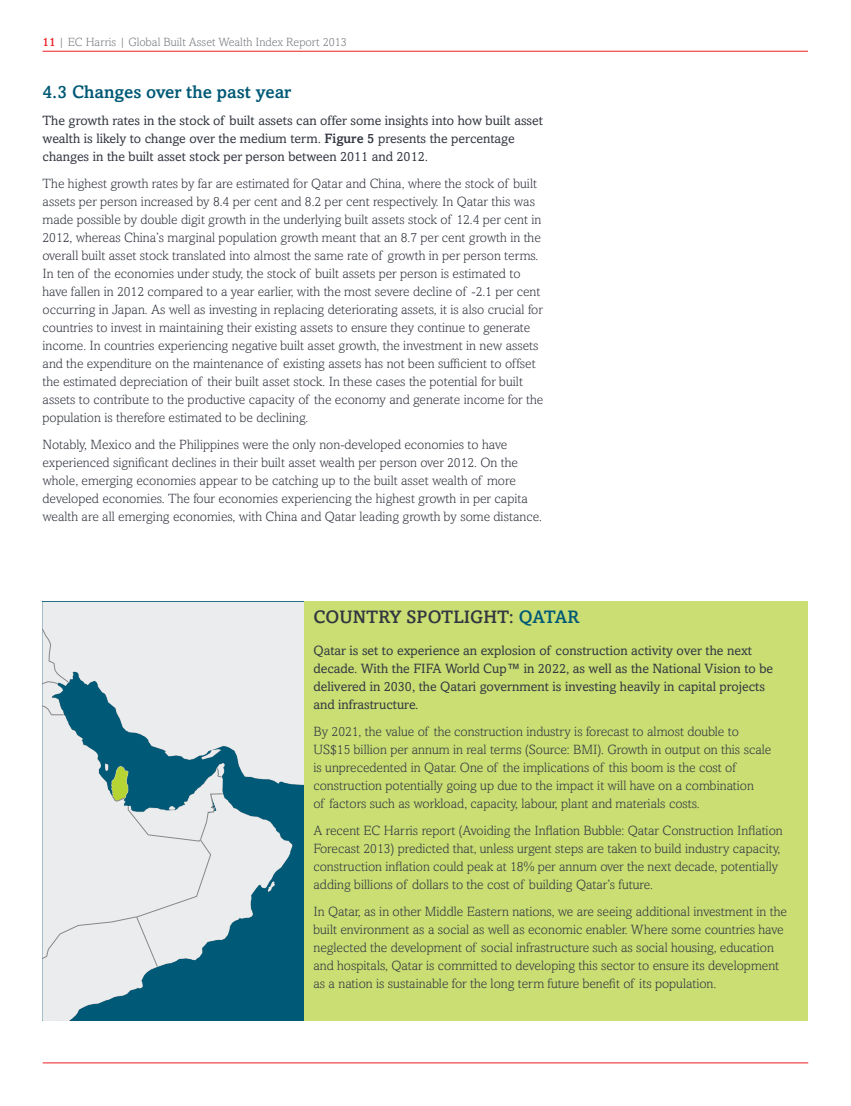
<style>
.page{position:relative;width:851px;height:1106px;background:#fff}
.page>*{position:absolute;margin:0;border:0;box-sizing:border-box;transform-origin:0 0}
.t1{font:500 18px "Amasis MT Std";color:#005976}
.t2{font:500 18px "Amasis MT Std";color:#32363f}
.t3{font:300 13.5px/18px "Amasis MT Std";color:#32363f}
.t4{font:13.5px/18px "Amasis MT Std";color:#32363f}
.t5{font:300 12px "Amasis MT Std";color:#797c82}
.s1{font-weight:500;color:#ed1d24}
.s2{font-weight:500}
.s3{color:#005976}
</style>
<div class="page">
<svg style="left:43px;top:602px;width:262px;height:418px;background:#aac3ca"></svg>
<div style="left:305px;top:602px;width:502px;height:418px;background:#cade74"></div>
<hr style="left:43px;top:51px;width:764px;height:1px;background:#ed1d24">
<hr style="left:43px;top:1062px;width:765px;height:1px;background:#ed1d24">
<p class="t5" style="left:43px;top:35px;width:305px"><span class="s1">11</span> | EC Harris | Global Built Asset Wealth Index Report 2013</p>
<p class="t1" style="left:43px;top:81px;width:250px">4.3 Changes over the past year</p>
<p class="t4" style="left:43px;top:111px;width:502px">The growth rates in the stock of built assets can offer some insights into how built asset wealth is likely to change over the medium term. <span class="s2">Figure 5</span> presents the percentage changes in the built asset stock per person between 2011 and 2012.</p>
<p class="t3" style="left:43px;top:174px;width:500px">The highest growth rates by far are estimated for Qatar and China, where the stock of built assets per person increased by 8.4 per cent and 8.2 per cent respectively. In Qatar this was made possible by double digit growth in the underlying built assets stock of 12.4 per cent in 2012, whereas China’s marginal population growth meant that an 8.7 per cent growth in the overall built asset stock translated into almost the same rate of growth in per person terms.</p>
<p class="t3" style="left:43px;top:264px;width:502px">In ten of the economies under study, the stock of built assets per person is estimated to have fallen in 2012 compared to a year earlier, with the most severe decline of -2.1 per cent occurring in Japan. As well as investing in replacing deteriorating assets, it is also crucial for countries to invest in maintaining their existing assets to ensure they continue to generate income. In countries experiencing negative built asset growth, the investment in new assets and the expenditure on the maintenance of existing assets has not been sufficient to offset the estimated depreciation of their built asset stock. In these cases the potential for built assets to contribute to the productive capacity of the economy and generate income for the population is therefore estimated to be declining.</p>
<p class="t3" style="left:43px;top:435px;width:466px">Notably, Mexico and the Philippines were the only non-developed economies to have</p>
<p class="t3" style="left:43px;top:453px;width:501px">experienced significant declines in their built asset wealth per person over 2012. On the whole, emerging economies appear to be catching up to the built asset wealth of more developed economies. The four economies experiencing the highest growth in per capita wealth are all emerging economies, with China and Qatar leading growth by some distance.</p>
<p class="t2" style="left:313px;top:606px;width:267px">COUNTRY SPOTLIGHT: <span class="s3">QATAR</span></p>
<p class="t4" style="left:313px;top:641px;width:440px">Qatar is set to experience an explosion of construction activity over the next</p>
<p class="t4" style="left:313px;top:659px;width:461px">decade. With the FIFA World Cup™ in 2022, as well as the National Vision to be delivered in 2030, the Qatari government is investing heavily in capital projects</p>
<p class="t4" style="left:313px;top:695px;width:107px">and infrastructure.</p>
<p class="t3" style="left:313px;top:722px;width:459px">By 2021, the value of the construction industry is forecast to almost double to US$15 billion per annum in real terms (Source: BMI). Growth in output on this scale is unprecedented in Qatar. One of the implications of this boom is the cost of construction potentially going up due to the impact it will have on a combination<br>of factors such as workload, capacity, labour, plant and materials costs.</p>
<p class="t3" style="left:313px;top:821px;width:470px">A recent EC Harris report (Avoiding the Inflation Bubble: Qatar Construction Inflation Forecast 2013) predicted that, unless urgent steps are taken to build industry capacity, construction inflation could peak at 18% per annum over the next decade, potentially adding billions of dollars to the cost of building Qatar’s future.</p>
<p class="t3" style="left:313px;top:902px;width:475px">In Qatar, as in other Middle Eastern nations, we are seeing additional investment in the built environment as a social as well as economic enabler. Where some countries have neglected the development of social infrastructure such as social housing, education and hospitals, Qatar is committed to developing this sector to ensure its development as a nation is sustainable for the long term future benefit of its population.</p>
</div>
